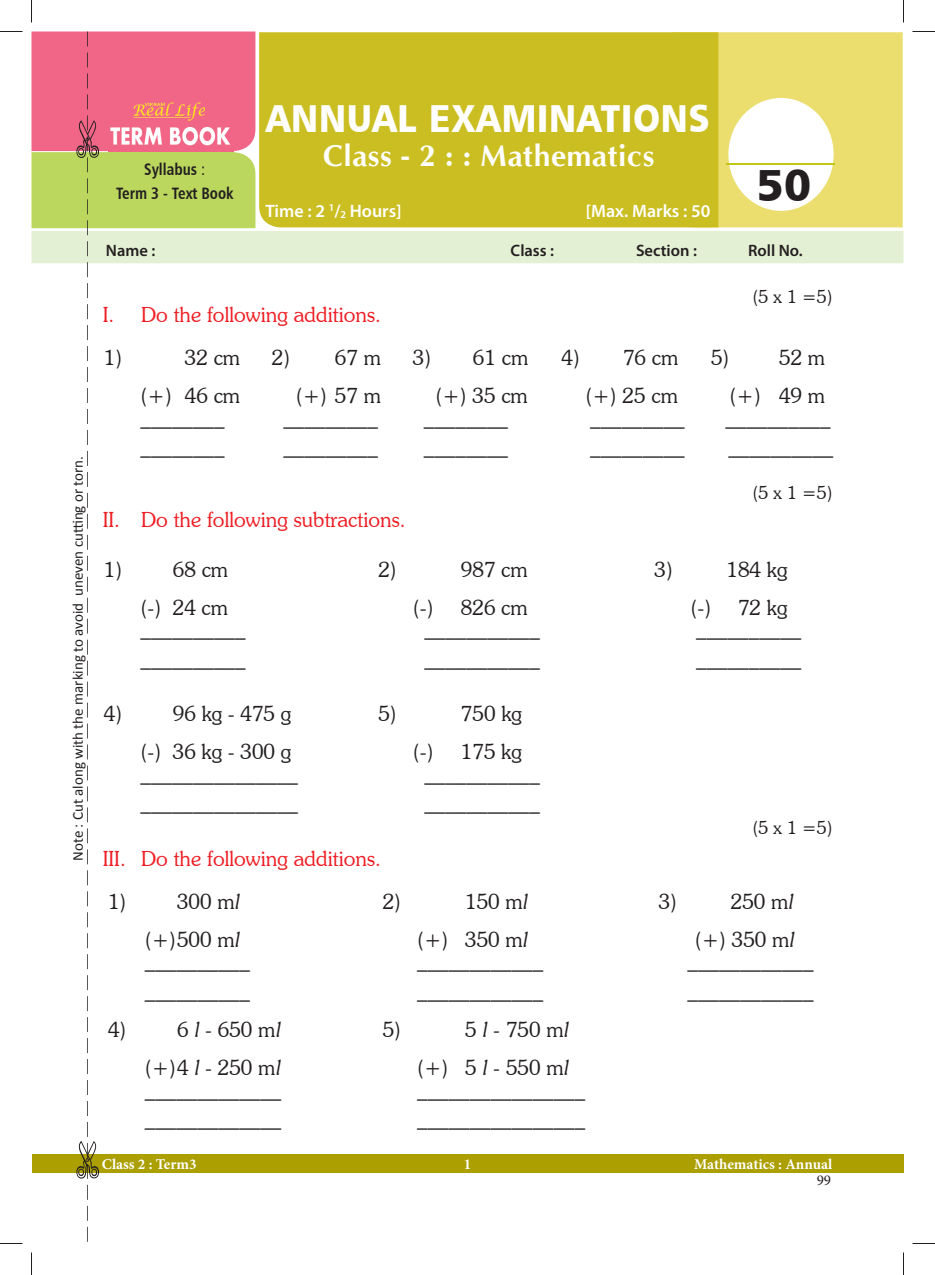
<style>
.page{position:relative;width:935px;height:1275px;background:#fff}
.page>*{position:absolute;margin:0;border:0;box-sizing:border-box;transform-origin:0 0}
.t1{font:45px "Humanist 777 BT Black B";color:#231f20}
.t2{font:39px "Humanist 777 BT Black B";letter-spacing:.02em;color:#fff;scale:.9 1}
.t3{font:700 30px "CG Omega";letter-spacing:.02em;color:#fff}
.t4{font:300 21px "Souvenir IT Cby BT";color:#231f20}
.t5{font:300 21px "Souvenir IT Cby BT";color:#ee1d23}
.t6{font:600 18px "Myriad Pro";color:#fff}
.t7{font:300 18px "Souvenir IT Cby BT";color:#231f20}
.t8{font:600 16.5px "Myriad Pro";color:#231f20}
.t9{font:16.5px/24px "Humanist 777 BT Bold Condensed B";color:#231f20;text-align:center;scale:.95 1}
.t10{font:15px "Calibri";color:#231f20}
.t11{font:700 15px "Minion Pro";color:#fff}
.t12{font:15px "Minion Pro";color:#231f20}
.s1{font-family:"Humanist 777 BT Roman Condensed B"}
.s2{font-style:italic}
</style>
<div class="page">
<div style="left:32px;top:1154px;width:871px;height:19px;background:#ab9f01"></div>
<svg style="left:87px;top:1227px;width:1px;height:15px"></svg>
<svg style="left:87px;top:1206px;width:1px;height:15px"></svg>
<svg style="left:87px;top:1185px;width:1px;height:15px"></svg>
<svg style="left:87px;top:1101px;width:1px;height:15px"></svg>
<svg style="left:87px;top:1080px;width:1px;height:15px"></svg>
<svg style="left:87px;top:1059px;width:1px;height:15px"></svg>
<svg style="left:87px;top:1038px;width:1px;height:15px"></svg>
<svg style="left:87px;top:1017px;width:1px;height:15px"></svg>
<svg style="left:87px;top:996px;width:1px;height:15px"></svg>
<svg style="left:87px;top:975px;width:1px;height:15px"></svg>
<svg style="left:87px;top:954px;width:1px;height:15px"></svg>
<svg style="left:87px;top:933px;width:1px;height:15px"></svg>
<svg style="left:87px;top:912px;width:1px;height:15px"></svg>
<svg style="left:87px;top:891px;width:1px;height:15px"></svg>
<svg style="left:87px;top:870px;width:1px;height:15px"></svg>
<svg style="left:87px;top:849px;width:1px;height:15px"></svg>
<svg style="left:87px;top:828px;width:1px;height:15px"></svg>
<svg style="left:87px;top:807px;width:1px;height:15px"></svg>
<svg style="left:87px;top:786px;width:1px;height:15px"></svg>
<svg style="left:87px;top:765px;width:1px;height:15px"></svg>
<svg style="left:87px;top:744px;width:1px;height:15px"></svg>
<svg style="left:87px;top:723px;width:1px;height:15px"></svg>
<svg style="left:87px;top:702px;width:1px;height:15px"></svg>
<svg style="left:87px;top:661px;width:1px;height:35px"></svg>
<svg style="left:87px;top:640px;width:1px;height:15px"></svg>
<svg style="left:87px;top:619px;width:1px;height:15px"></svg>
<svg style="left:87px;top:598px;width:1px;height:15px"></svg>
<svg style="left:87px;top:577px;width:1px;height:15px"></svg>
<svg style="left:87px;top:556px;width:1px;height:15px"></svg>
<svg style="left:87px;top:493px;width:1px;height:15px"></svg>
<svg style="left:87px;top:472px;width:1px;height:15px"></svg>
<svg style="left:87px;top:451px;width:1px;height:15px"></svg>
<svg style="left:87px;top:430px;width:1px;height:15px"></svg>
<svg style="left:87px;top:409px;width:1px;height:15px"></svg>
<svg style="left:87px;top:388px;width:1px;height:15px"></svg>
<svg style="left:87px;top:367px;width:1px;height:15px"></svg>
<svg style="left:87px;top:346px;width:1px;height:15px"></svg>
<svg style="left:87px;top:325px;width:1px;height:15px"></svg>
<svg style="left:87px;top:304px;width:1px;height:15px"></svg>
<svg style="left:87px;top:283px;width:1px;height:15px"></svg>
<svg style="left:32px;top:32px;width:871px;height:245px;background:#dbc86f"></svg>
<svg style="left:76px;top:1122px;width:23px;height:57px"></svg>
<svg style="left:0;top:31px;width:22px;height:1px"></svg>
<svg style="left:912px;top:31px;width:23px;height:1px"></svg>
<svg style="left:0;top:1243px;width:22px;height:1px"></svg>
<svg style="left:912px;top:1243px;width:23px;height:1px"></svg>
<svg style="left:31px;top:0;width:1px;height:22px"></svg>
<svg style="left:31px;top:1252px;width:1px;height:23px"></svg>
<svg style="left:903px;top:0;width:1px;height:22px"></svg>
<svg style="left:903px;top:1252px;width:1px;height:23px"></svg>
<svg style="left:87px;top:514px;width:1px;height:36px"></svg>
<p class="t10" style="left:72px;top:861px;width:406px;rotate:-90deg">Note : Cut along with the marking to avoid uneven cu ng or torn.</p>
<p class="t9" style="left:116px;top:157px;width:125px">Syllabus <span class="s1">:<br></span>Term 3 - Text Book</p>
<h2 class="t2" style="left:266px;top:94px;width:494px">ANNUAL EXAMINATIONS</h2>
<h3 class="t3" style="left:323px;top:138px;width:333px">Class - 2 : : Mathematics</h3>
<p class="t6" style="left:265px;top:200px;width:138px">Time : 2 <sup>1</sup>/<sub>2</sub> Hours]</p>
<p class="t6" style="left:586px;top:200px;width:126px">[Max. Marks : 50</p>
<h1 class="t1" style="left:756px;top:156px;width:57px">50</h1>
<p class="t8" style="left:106px;top:241px;width:51px">Name :</p>
<p class="t8" style="left:510px;top:241px;width:45px">Class :</p>
<p class="t8" style="left:636px;top:241px;width:62px">Section :</p>
<p class="t8" style="left:748px;top:241px;width:56px">Roll No.</p>
<p class="t5" style="left:103px;top:302px;width:280px">I. Do the following additions.</p>
<p class="t7" style="left:752px;top:285px;width:82px">(5 x 1 =5)</p>
<p class="t4" style="left:104px;top:345px;width:20px">1)</p>
<p class="t4" style="left:185px;top:345px;width:57px">32 cm</p>
<p class="t4" style="left:272px;top:345px;width:111px">2) 67 m</p>
<p class="t4" style="left:413px;top:345px;width:117px">3) 61 cm</p>
<p class="t4" style="left:561px;top:345px;width:119px">4) 76 cm</p>
<p class="t4" style="left:711px;top:345px;width:116px">5) 52 m</p>
<p class="t4" style="left:141px;top:383px;width:101px">(+) 46 cm</p>
<p class="t4" style="left:296px;top:383px;width:87px">(+) 57 m</p>
<p class="t4" style="left:435px;top:383px;width:94px">(+) 35 cm</p>
<p class="t4" style="left:585px;top:383px;width:94px">(+) 25 cm</p>
<p class="t4" style="left:729px;top:383px;width:97px">(+) 49 m</p>
<p class="t4" style="left:141px;top:413px;width:85px">––––––––</p>
<p class="t4" style="left:283px;top:413px;width:96px">–––––––––</p>
<p class="t4" style="left:424px;top:413px;width:85px">––––––––</p>
<p class="t4" style="left:590px;top:413px;width:96px">–––––––––</p>
<p class="t4" style="left:725px;top:413px;width:106px">––––––––––</p>
<p class="t4" style="left:141px;top:442px;width:85px">––––––––</p>
<p class="t4" style="left:283px;top:442px;width:96px">–––––––––</p>
<p class="t4" style="left:424px;top:442px;width:85px">––––––––</p>
<p class="t4" style="left:590px;top:442px;width:96px">–––––––––</p>
<p class="t4" style="left:728px;top:442px;width:107px">––––––––––</p>
<p class="t5" style="left:103px;top:507px;width:304px">II. Do the following subtractions.</p>
<p class="t7" style="left:752px;top:482px;width:82px">(5 x 1 =5)</p>
<p class="t4" style="left:104px;top:556px;width:20px">1)</p>
<p class="t4" style="left:173px;top:556px;width:57px">68 cm</p>
<p class="t4" style="left:378px;top:556px;width:20px">2)</p>
<p class="t4" style="left:461px;top:556px;width:69px">987 cm</p>
<p class="t4" style="left:654px;top:556px;width:20px">3)</p>
<p class="t4" style="left:726px;top:556px;width:62px">184 kg</p>
<p class="t4" style="left:141px;top:595px;width:89px">(-) 24 cm</p>
<p class="t4" style="left:413px;top:595px;width:22px">(-)</p>
<p class="t4" style="left:461px;top:595px;width:69px">826 cm</p>
<p class="t4" style="left:690px;top:595px;width:22px">(-)</p>
<p class="t4" style="left:738px;top:595px;width:51px">72 kg</p>
<p class="t4" style="left:141px;top:624px;width:107px">––––––––––</p>
<p class="t4" style="left:424px;top:624px;width:117px">–––––––––––</p>
<p class="t4" style="left:696px;top:624px;width:106px">––––––––––</p>
<p class="t4" style="left:141px;top:654px;width:107px">––––––––––</p>
<p class="t4" style="left:424px;top:654px;width:117px">–––––––––––</p>
<p class="t4" style="left:696px;top:654px;width:106px">––––––––––</p>
<p class="t4" style="left:104px;top:701px;width:20px">4)</p>
<p class="t4" style="left:173px;top:701px;width:120px">96 kg - 475 g</p>
<p class="t4" style="left:378px;top:701px;width:20px">5)</p>
<p class="t4" style="left:461px;top:701px;width:62px">750 kg</p>
<p class="t4" style="left:141px;top:739px;width:152px">(-) 36 kg - 300 g</p>
<p class="t4" style="left:413px;top:739px;width:22px">(-)</p>
<p class="t4" style="left:461px;top:739px;width:62px">175 kg</p>
<p class="t4" style="left:141px;top:768px;width:159px">–––––––––––––––</p>
<p class="t4" style="left:424px;top:768px;width:117px">–––––––––––</p>
<p class="t4" style="left:141px;top:798px;width:159px">–––––––––––––––</p>
<p class="t4" style="left:424px;top:798px;width:117px">–––––––––––</p>
<p class="t5" style="left:103px;top:846px;width:280px">III. Do the following additions.</p>
<p class="t7" style="left:752px;top:817px;width:82px">(5 x 1 =5)</p>
<p class="t4" style="left:108px;top:888px;width:20px">1)</p>
<p class="t4" style="left:177px;top:888px;width:64px">300 m<span class="s2">l</span></p>
<p class="t4" style="left:383px;top:888px;width:20px">2)</p>
<p class="t4" style="left:465px;top:888px;width:64px">150 m<span class="s2">l</span></p>
<p class="t4" style="left:659px;top:888px;width:20px">3)</p>
<p class="t4" style="left:731px;top:888px;width:64px">250 m<span class="s2">l</span></p>
<p class="t4" style="left:145px;top:926px;width:97px">(+) 500 m<span class="s2">l</span></p>
<p class="t4" style="left:417px;top:926px;width:112px">(+) 350 m<span class="s2">l</span></p>
<p class="t4" style="left:695px;top:926px;width:101px">(+) 350 m<span class="s2">l</span></p>
<p class="t4" style="left:145px;top:956px;width:106px">––––––––––</p>
<p class="t4" style="left:417px;top:956px;width:127px">––––––––––––</p>
<p class="t4" style="left:687px;top:956px;width:127px">––––––––––––</p>
<p class="t4" style="left:145px;top:985px;width:106px">––––––––––</p>
<p class="t4" style="left:417px;top:985px;width:127px">––––––––––––</p>
<p class="t4" style="left:687px;top:985px;width:127px">––––––––––––</p>
<p class="t4" style="left:108px;top:1017px;width:20px">4)</p>
<p class="t4" style="left:177px;top:1017px;width:105px">6 <span class="s2">l -</span> 650 m<span class="s2">l</span></p>
<p class="t4" style="left:383px;top:1017px;width:20px">5)</p>
<p class="t4" style="left:465px;top:1017px;width:105px">5 <span class="s2">l -</span> 750 m<span class="s2">l</span></p>
<p class="t4" style="left:145px;top:1055px;width:137px">(+) 4 <span class="s2">l -</span> 250 m<span class="s2">l</span></p>
<p class="t4" style="left:417px;top:1055px;width:153px">(+) 5 <span class="s2">l -</span> 550 m<span class="s2">l</span></p>
<p class="t4" style="left:145px;top:1084px;width:138px">–––––––––––––</p>
<p class="t4" style="left:417px;top:1084px;width:169px">––––––––––––––––</p>
<p class="t4" style="left:145px;top:1114px;width:138px">–––––––––––––</p>
<p class="t4" style="left:417px;top:1114px;width:169px">––––––––––––––––</p>
<p class="t11" style="left:102px;top:1155px;width:96px">Class 2 : Term3</p>
<p class="t11" style="left:464px;top:1155px;width:9px">1</p>
<p class="t11" style="left:694px;top:1155px;width:140px">Mathematics : Annual</p>
<p class="t12" style="left:816px;top:1171px;width:16px">99</p>
</div>
